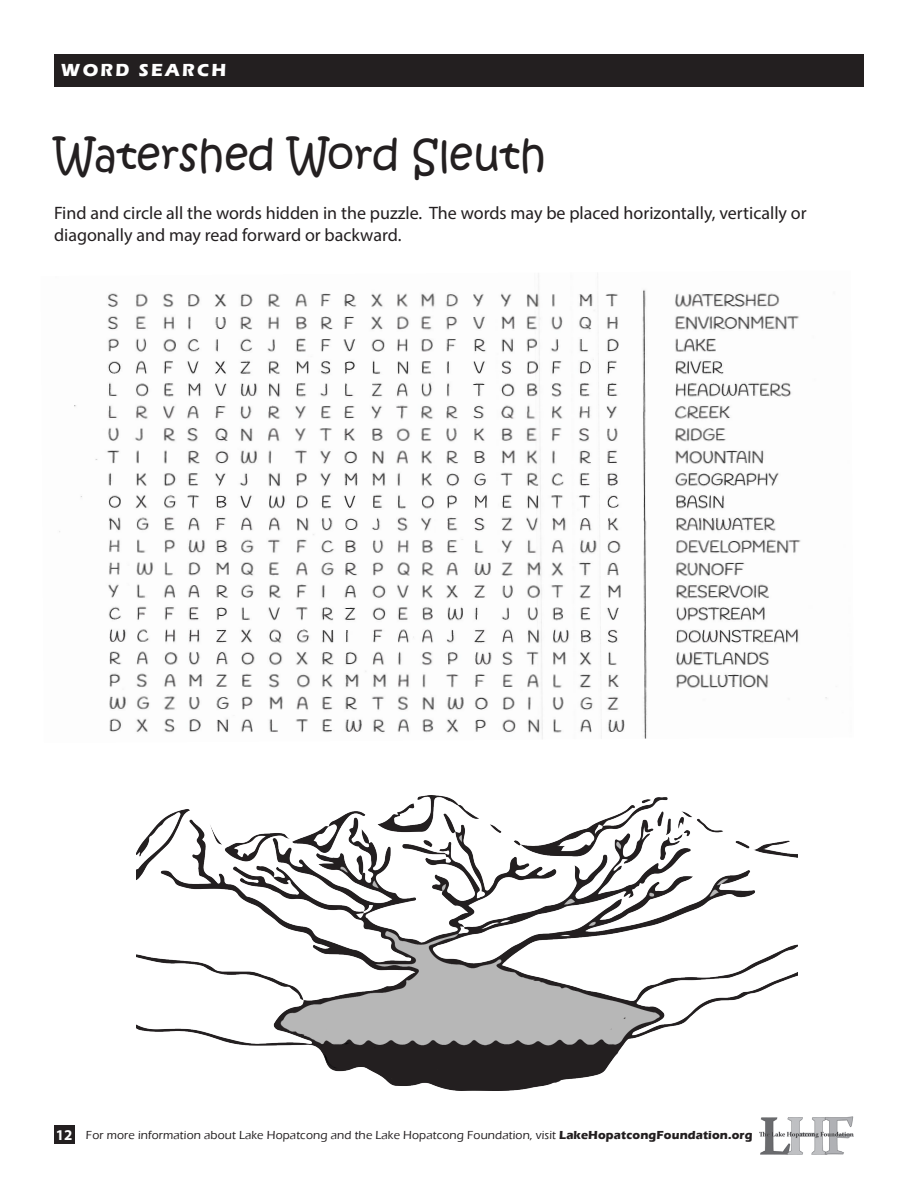
<style>
.page{position:relative;width:918px;height:1188px;background:#fff}
.page>*{position:absolute;margin:0;border:0;box-sizing:border-box;transform-origin:0 0}
.t1{font:42px "Kristen ITC";color:#231f20}
.t2{font:18px/21.6px "Myriad Pro";color:#231f20}
.t3{font:700 18px "Eras ITC";letter-spacing:.13em;color:#fff}
.t4{font:700 15px "Myriad Pro";color:#fff}
.t5{font:500 12px "Eras ITC";letter-spacing:.01em;color:#231f20}
.s1{font-weight:700}
</style>
<div class="page">
<div style="left:54px;top:54px;width:810px;height:32px;background:#231f20"></div>
<img style="left:59px;top:273px;width:768px;height:466px">
<img style="left:760px;top:1116px;width:94px;height:38px">
<div style="left:54px;top:1125px;width:21px;height:19px;background:#231f20"></div>
<img style="left:136px;top:795px;width:661px;height:296px">
<p class="t3" style="left:61px;top:60px;width:167px">WORD SEARCH</p>
<p class="t1" style="left:54px;top:127px;width:494px">Watershed Word Sleuth</p>
<p class="t2" style="left:54px;top:202px;width:754px">Find and circle all the words hidden in the puzzle. The words may be placed horizontally, vertically or diagonally and may read forward or backward.</p>
<p class="t4" style="left:56px;top:1125px;width:18px">12</p>
<p class="t5" style="left:86px;top:1128px;width:668px">For more information about Lake Hopatcong and the Lake Hopatcong Foundation, visit <span class="s1">LakeHopatcongFoundation.org</span></p>
</div>
